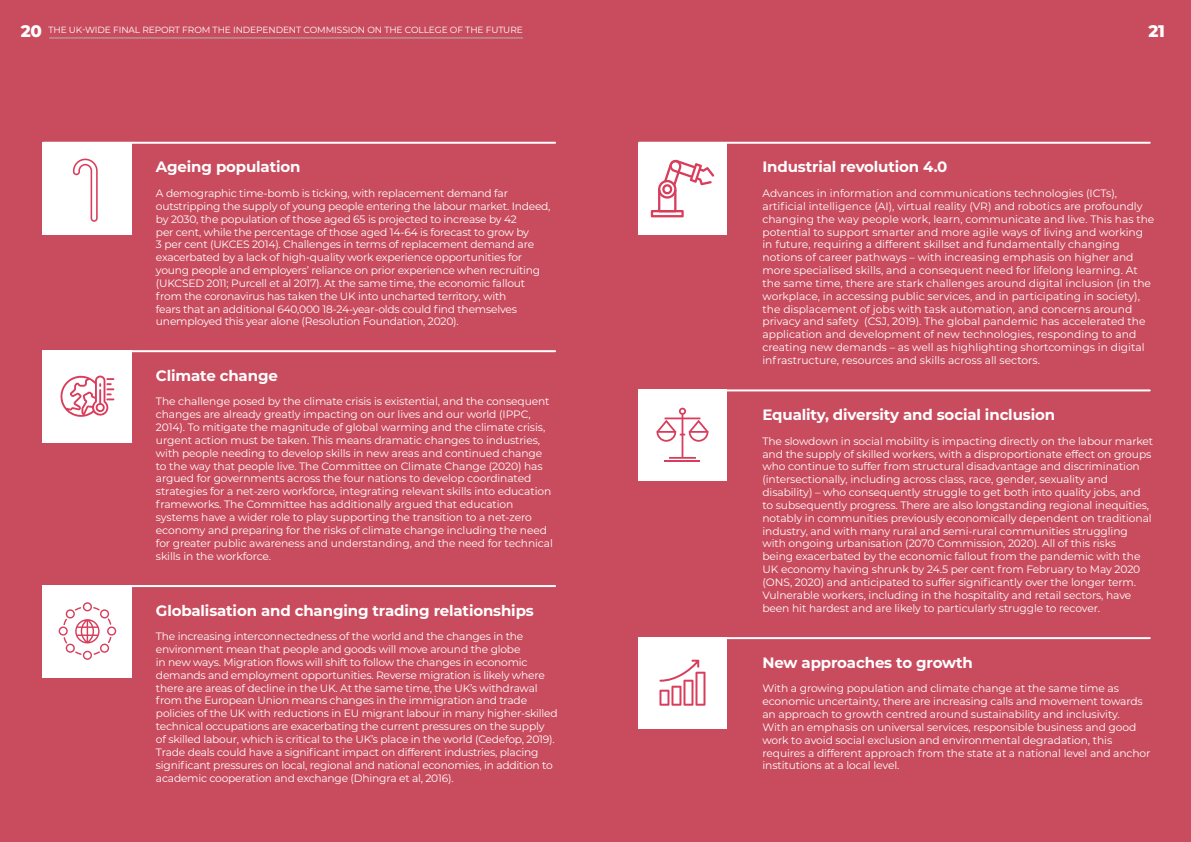
<style>
.page{position:relative;width:1191px;height:842px;background:#c94c5e}
.page>*{position:absolute;margin:0;border:0;box-sizing:border-box;transform-origin:0 0}
.t1{font:800 16.7px "Montserrat";color:#fff}
.t2{font:700 15px "Montserrat";letter-spacing:-.01em;color:#fff}
.t3{font:10.7px/12.8px "Montserrat";letter-spacing:-.01em;color:#fff}
.t4{font:9px "Montserrat";letter-spacing:-.01em;color:#fff}
</style>
<div class="page">
<div style="left:43px;top:142px;width:89px;height:92px;background:#fff"></div>
<div style="left:43px;top:350px;width:89px;height:92px;background:#fff"></div>
<div style="left:43px;top:585px;width:89px;height:92px;background:#fff"></div>
<svg style="left:73px;top:159px;width:25px;height:63px"></svg>
<svg style="left:60px;top:375px;width:54px;height:42px"></svg>
<svg style="left:59px;top:602px;width:57px;height:58px"></svg>
<hr style="left:44px;top:142px;width:511px;height:2px;background:#fff">
<hr style="left:44px;top:350px;width:511px;height:2px;background:#fff">
<hr style="left:44px;top:585px;width:511px;height:2px;background:#fff">
<div style="left:638px;top:143px;width:89px;height:91px;background:#fff"></div>
<div style="left:638px;top:389px;width:89px;height:92px;background:#fff"></div>
<div style="left:638px;top:637px;width:89px;height:91px;background:#fff"></div>
<hr style="left:664px;top:460px;width:36px;height:2px;background:#d93d5c">
<svg style="left:656px;top:407px;width:52px;height:52px"></svg>
<hr style="left:639px;top:142px;width:510px;height:2px;background:#fff">
<hr style="left:639px;top:389px;width:510px;height:2px;background:#fff">
<hr style="left:639px;top:637px;width:510px;height:2px;background:#fff">
<svg style="left:651px;top:159px;width:63px;height:58px"></svg>
<svg style="left:659px;top:660px;width:46px;height:46px"></svg>
<hr style="left:49px;top:38px;width:474px;height:1px;background:#b3b2b2">
<h1 class="t1" style="left:21px;top:19px;width:23px">20</h1>
<h1 class="t1" style="left:1148px;top:19px;width:18px">21</h1>
<p class="t4" style="left:48px;top:24px;width:476px">THE UK-WIDE FINAL REPORT FROM THE INDEPENDENT COMMISSION ON THE COLLEGE OF THE FUTURE</p>
<h2 class="t2" style="left:156px;top:156px;width:146px">Ageing population</h2>
<p class="t3" style="left:156px;top:186px;width:396px">A demographic time-bomb is ticking, with replacement demand far outstripping the supply of young people entering the labour market. Indeed, by 2030, the population of those aged 65 is projected to increase by 42<br>per cent, while the percentage of those aged 14-64 is forecast to grow by<br>3 per cent (UKCES 2014). Challenges in terms of replacement demand are exacerbated by a lack of high-quality work experience opportunities for young people and employers’ reliance on prior experience when recruiting (UKCSED 2011; Purcell et al 2017). At the same time, the economic fallout from the coronavirus has taken the UK into uncharted territory, with<br>fears that an additional 640,000 18-24-year-olds could find themselves unemployed this year alone (Resolution Foundation, 2020).</p>
<h2 class="t2" style="left:156px;top:365px;width:123px">Climate change</h2>
<p class="t3" style="left:156px;top:395px;width:398px">The challenge posed by the climate crisis is existential, and the consequent changes are already greatly impacting on our lives and our world (IPPC, 2014). To mitigate the magnitude of global warming and the climate crisis, urgent action must be taken. This means dramatic changes to industries, with people needing to develop skills in new areas and continued change to the way that people live. The Committee on Climate Change (2020) has argued for governments across the four nations to develop coordinated strategies for a net-zero workforce, integrating relevant skills into education frameworks. The Committee has additionally argued that education systems have a wider role to play supporting the transition to a net-zero economy and preparing for the risks of climate change including the need for greater public awareness and understanding, and the need for technical skills in the workforce.</p>
<h2 class="t2" style="left:156px;top:600px;width:379px">Globalisation and changing trading relationships</h2>
<p class="t3" style="left:156px;top:630px;width:403px">The increasing interconnectedness of the world and the changes in the environment mean that people and goods will move around the globe<br>in new ways. Migration flows will shift to follow the changes in economic demands and employment opportunities. Reverse migration is likely where there are areas of decline in the UK. At the same time, the UK’s withdrawal from the European Union means changes in the immigration and trade policies of the UK with reductions in EU migrant labour in many higher-skilled technical occupations are exacerbating the current pressures on the supply<br>of skilled labour, which is critical to the UK’s place in the world (Cedefop, 2019).<br>Trade deals could have a significant impact on different industries, placing significant pressures on local, regional and national economies, in addition to academic cooperation and exchange (Dhingra et al, 2016).</p>
<h2 class="t2" style="left:762px;top:156px;width:186px">Industrial revolution 4.0</h2>
<p class="t3" style="left:762px;top:186px;width:393px">Advances in information and communications technologies (ICTs), artificial intelligence (AI), virtual reality (VR) and robotics are profoundly changing the way people work, learn, communicate and live. This has the potential to support smarter and more agile ways of living and working in future, requiring a different skillset and fundamentally changing notions of career pathways – with increasing emphasis on higher and more specialised skills, and a consequent need for lifelong learning. At the same time, there are stark challenges around digital inclusion (in the workplace, in accessing public services, and in participating in society), the displacement of jobs with task automation, and concerns around privacy and safety (CSJ, 2019). The global pandemic has accelerated the application and development of new technologies, responding to and creating new demands – as well as highlighting shortcomings in digital infrastructure, resources and skills across all sectors.</p>
<h2 class="t2" style="left:762px;top:404px;width:294px">Equality, diversity and social inclusion</h2>
<p class="t3" style="left:762px;top:434px;width:392px">The slowdown in social mobility is impacting directly on the labour market and the supply of skilled workers, with a disproportionate effect on groups who continue to suffer from structural disadvantage and discrimination (intersectionally, including across class, race, gender, sexuality and disability) – who consequently struggle to get both into quality jobs, and to subsequently progress. There are also longstanding regional inequities, notably in communities previously economically dependent on traditional industry, and with many rural and semi-rural communities struggling with ongoing urbanisation (2070 Commission, 2020). All of this risks<br>being exacerbated by the economic fallout from the pandemic with the UK economy having shrunk by 24.5 per cent from February to May 2020 (ONS, 2020) and anticipated to suffer significantly over the longer term.<br>Vulnerable workers, including in the hospitality and retail sectors, have been hit hardest and are likely to particularly struggle to recover.</p>
<h2 class="t2" style="left:762px;top:652px;width:212px">New approaches to growth</h2>
<p class="t3" style="left:762px;top:682px;width:389px">With a growing population and climate change at the same time as economic uncertainty, there are increasing calls and movement towards an approach to growth centred around sustainability and inclusivity.<br>With an emphasis on universal services, responsible business and good work to avoid social exclusion and environmental degradation, this requires a different approach from the state at a national level and anchor institutions at a local level.</p>
</div>
